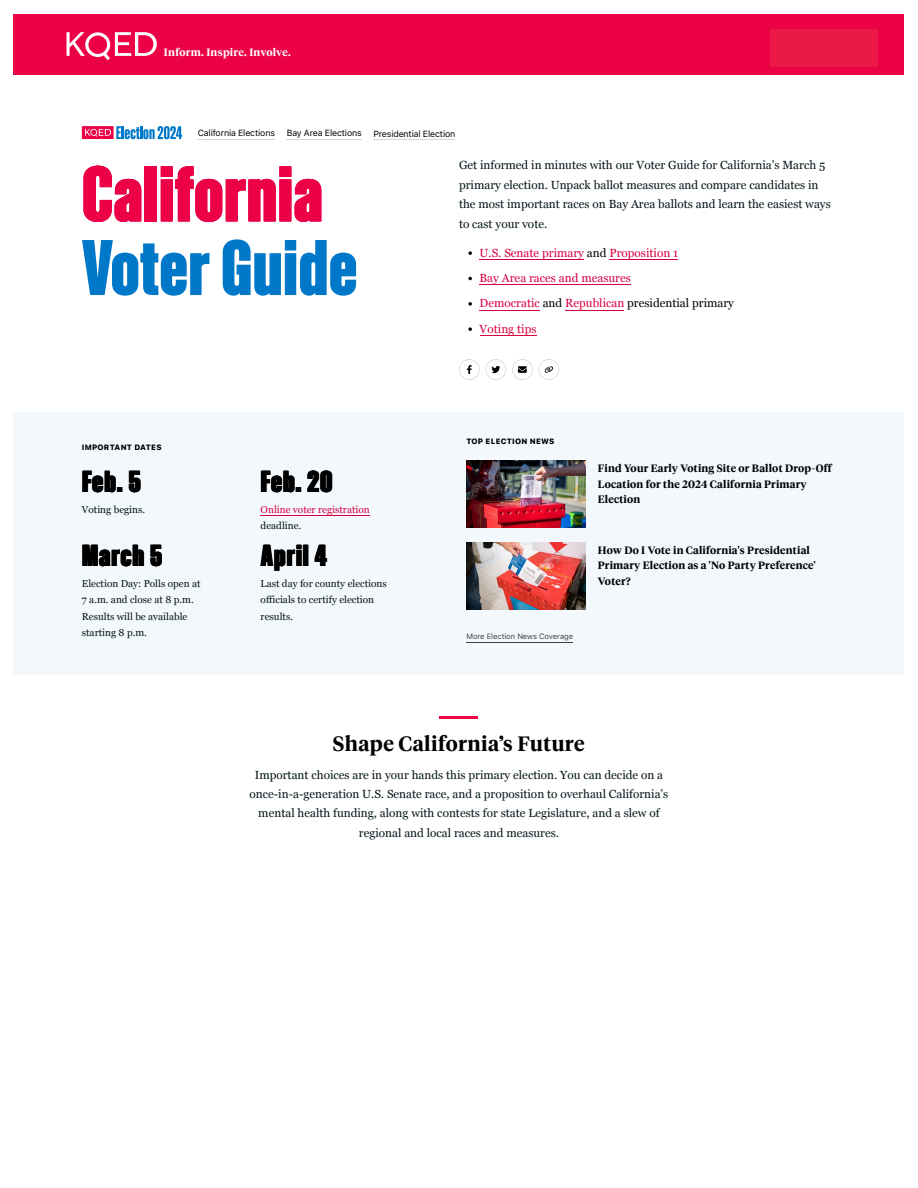
<style>
.page{position:relative;width:918px;height:1188px;background:#fff}
.page>*{position:absolute;margin:0;border:0;box-sizing:border-box;transform-origin:0 0}
.t1{font:700 76.65px "Sohne Schmal";letter-spacing:.015em;color:#ec0046}
.t2{font:700 76.65px "Sohne Schmal";letter-spacing:.01em;color:#0078c9}
.t3{font:700 29.4px "Sohne Schmal";letter-spacing:.04em;color:#000}
.t4{font:600 20.7px "Tiempos Headline";letter-spacing:.02em;color:#000}
.t5{font:11.85px/19.5px "Georgia";color:#04151a}
.t6{font:11.85px/25.3px "Georgia";color:#d80040}
.t7{font:600 10.65px/15.3px "Tiempos Headline";letter-spacing:.02em;color:#000}
.t8{font:600 10.65px "Tiempos Headline";letter-spacing:.03em;color:#fff}
.t9{font:10.05px/16.5px "Georgia";color:#04151a}
.t10{font:10.05px "Georgia";color:#d80040}
.t11{font:8.85px ".SFNS Regular wdth opsz 110000 GRAD wght";letter-spacing:-.015em;color:#000}
.t12{font:7.65px ".SFNS Regular wdth opsz 110000 GRAD wght 35 C0000";letter-spacing:.03em;color:#000}
.t13{font:7.65px ".SFNS Regular wdth opsz 110000 GRAD wght";letter-spacing:-.005em;color:#404040}
.s1{color:#000}
</style>
<div class="page">
<div style="left:14px;top:412px;width:890px;height:263px;background:#f2f8fc"></div>
<svg style="left:82px;top:126px;width:100px;height:13px"></svg>
<hr style="left:198px;top:139px;width:77px;height:1px;background:#d5d5d5">
<hr style="left:287px;top:139px;width:75px;height:1px;background:#d5d5d5">
<hr style="left:374px;top:139px;width:81px;height:1px;background:#d5d5d5">
<svg style="left:468px;top:251px;width:4px;height:4px"></svg>
<hr style="left:480px;top:259px;width:104px;height:1px;background:#d80040">
<hr style="left:610px;top:259px;width:68px;height:1px;background:#d80040">
<svg style="left:468px;top:277px;width:4px;height:3px"></svg>
<hr style="left:480px;top:284px;width:151px;height:1px;background:#d80040">
<svg style="left:468px;top:302px;width:4px;height:4px"></svg>
<hr style="left:480px;top:310px;width:60px;height:1px;background:#d80040">
<hr style="left:565px;top:310px;width:59px;height:1px;background:#d80040">
<svg style="left:468px;top:327px;width:4px;height:4px"></svg>
<hr style="left:480px;top:335px;width:56px;height:1px;background:#d80040">
<svg style="left:459px;top:359px;width:21px;height:21px"></svg>
<svg style="left:486px;top:359px;width:20px;height:21px"></svg>
<svg style="left:512px;top:359px;width:21px;height:21px"></svg>
<svg style="left:539px;top:359px;width:20px;height:21px"></svg>
<hr style="left:261px;top:515px;width:109px;height:1px;background:#d80040">
<hr style="left:466px;top:642px;width:107px;height:1px;background:#404040">
<hr style="left:440px;top:716px;width:38px;height:3px;background:#ec0046">
<img style="left:466px;top:461px;width:119px;height:66px">
<img style="left:466px;top:542px;width:119px;height:67px">
<div style="left:14px;top:15px;width:890px;height:61px;background:#ec0046"></div>
<svg style="left:67px;top:32px;width:90px;height:28px"></svg>
<div style="left:770px;top:29px;width:107px;height:37px;background:#eb1948"></div>
<p class="t8" style="left:164px;top:45px;width:128px">Inform. Inspire. Involve.</p>
<p class="t11" style="left:198px;top:127px;width:79px">California Elections</p>
<p class="t11" style="left:287px;top:127px;width:77px">Bay Area Elections</p>
<p class="t11" style="left:373px;top:129px;width:83px">Presidential Election</p>
<h1 class="t1" style="left:82px;top:152px;width:242px">California</h1>
<h1 class="t2" style="left:82px;top:225px;width:277px">Voter Guide</h1>
<p class="t5" style="left:459px;top:155px;width:373px">Get informed in minutes with our Voter Guide for California’s March 5 primary election. Unpack ballot measures and compare candidates in the most important races on Bay Area ballots and learn the easiest ways to cast your vote.</p>
<p class="t6" style="left:480px;top:239px;width:256px">U.S. Senate primary <span class="s1">and</span> Proposition 1<br>Bay Area races and measures<br>Democratic <span class="s1">and</span> Republican <span class="s1">presidential primary<br></span>Voting tips</p>
<p class="t12" style="left:82px;top:442px;width:81px">IMPORTANT DATES</p>
<h2 class="t3" style="left:82px;top:465px;width:60px">Feb. 5</h2>
<p class="t9" style="left:82px;top:501px;width:65px">Voting begins.</p>
<h2 class="t3" style="left:82px;top:539px;width:81px">March 5</h2>
<p class="t9" style="left:82px;top:575px;width:120px">Election Day: Polls open at<br>7 a.m. and close at 8 p.m.<br>Results will be available starting 8 p.m.</p>
<h2 class="t3" style="left:261px;top:465px;width:73px">Feb. 20</h2>
<p class="t10" style="left:261px;top:502px;width:111px">Online voter registration</p>
<p class="t9" style="left:261px;top:517px;width:42px">deadline.</p>
<h2 class="t3" style="left:261px;top:539px;width:67px">April 4</h2>
<p class="t9" style="left:261px;top:575px;width:128px">Last day for county elections officials to certify election results.</p>
<p class="t12" style="left:466px;top:437px;width:90px">TOP ELECTION NEWS</p>
<p class="t13" style="left:466px;top:632px;width:108px">More Election News Coverage</p>
<p class="t7" style="left:598px;top:460px;width:235px">Find Your Early Voting Site or Ballot Drop-Off<br>Location for the 2024 California Primary<br>Election</p>
<p class="t7" style="left:598px;top:542px;width:219px">How Do I Vote in California's Presidential<br>Primary Election as a 'No Party Preference'<br>Voter?</p>
<h3 class="t4" style="left:333px;top:730px;width:254px">Shape California’s Future</h3>
<p class="t5" style="left:250px;top:764px;width:420px;text-align:center">Important choices are in your hands this primary election. You can decide on a once-in-a-generation U.S. Senate race, and a proposition to overhaul California’s mental health funding, along with contests for state Legislature, and a slew of regional and local races and measures.</p>
</div>
